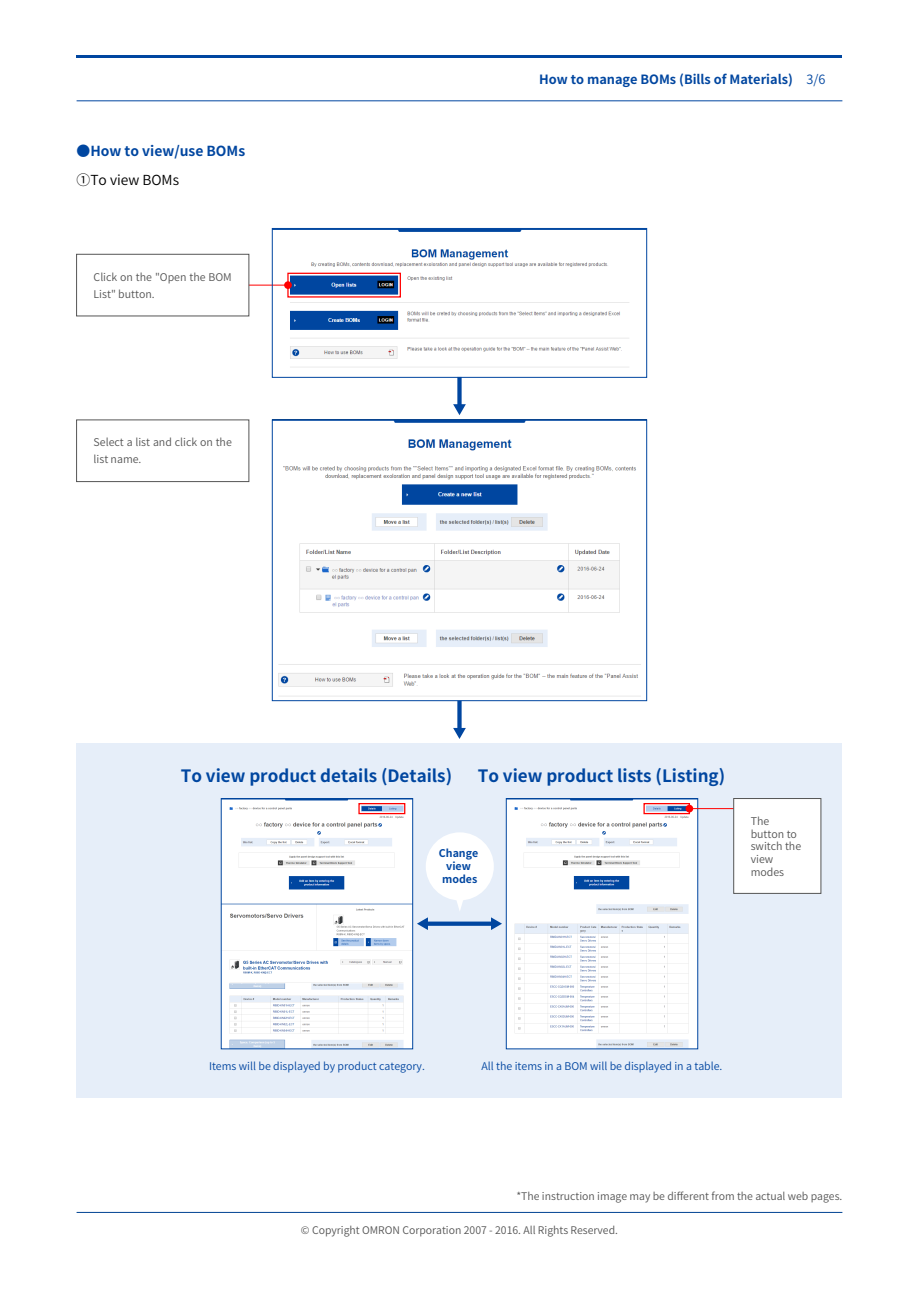
<style>
.page{position:relative;width:919px;height:1289px;background:#fff}
.page>*{position:absolute;margin:0;border:0;box-sizing:border-box;transform-origin:0 0}
.t1{font:700 16.95px "Source Han Sans JP";color:#0046a0}
.t2{font:700 13.8px/29.8px "Source Han Sans JP";color:#0046a0}
.t3{font:700 12.75px "Source Han Sans JP";color:#0046a0}
.t4{font:10.65px/12.8px "Source Han Sans JP";color:#555}
.t5{font:10.65px "Source Han Sans JP";color:#0145a0}
.t6{font:700 10.65px/12.8px "Source Han Sans JP";color:#0046a0;text-align:center}
.t7{font:10.5px "Source Han Sans JP";color:#555}
.s1{font-weight:400;color:#000}
.s2{font-weight:400}
</style>
<div class="page">
<img style="left:278px;top:421px;width:363px;height:276px">
<img style="left:274px;top:230px;width:355px;height:138px">
<hr style="left:77px;top:1212px;width:765px;height:1px;background:#004393">
<hr style="left:77px;top:55px;width:765px;height:3px;background:#0046a0">
<hr style="left:77px;top:101px;width:765px;height:1px;background:#0046a0">
<svg style="left:457px;top:378px;width:4px;height:26px"></svg>
<svg style="left:453px;top:404px;width:13px;height:11px"></svg>
<svg style="left:457px;top:701px;width:4px;height:27px"></svg>
<svg style="left:453px;top:728px;width:13px;height:11px"></svg>
<div style="left:76px;top:419px;width:173px;height:63px;background:#fff;border:1px solid #555"></div>
<div style="left:77px;top:743px;width:765px;height:354px;background:#e6eef9"></div>
<div style="left:287px;top:273px;width:114px;height:24px;border:1px solid #f00"></div>
<hr style="left:244px;top:285px;width:44px;height:1px;background:#f00">
<div style="left:284px;top:281px;width:8px;height:8px;background:#f00;border-radius:50%"></div>
<div style="left:76px;top:254px;width:173px;height:62px;background:#fff;border:1px solid #555"></div>
<svg style="left:428px;top:921px;width:63px;height:4px"></svg>
<svg style="left:491px;top:917px;width:11px;height:13px"></svg>
<svg style="left:417px;top:917px;width:11px;height:13px"></svg>
<svg style="left:456px;top:900px;width:7px;height:11px"></svg>
<div style="left:426px;top:832px;width:68px;height:68px;background:#fff;border-radius:50%"></div>
<img style="left:223px;top:800px;width:188px;height:247px">
<div style="left:221px;top:798px;width:192px;height:251px;border:1px solid #0046a0"></div>
<div style="left:358px;top:803px;width:47px;height:11px;border:1px solid #f00"></div>
<img style="left:508px;top:800px;width:188px;height:247px">
<div style="left:506px;top:798px;width:192px;height:251px;border:1px solid #0046a0"></div>
<div style="left:643px;top:803px;width:47px;height:11px;border:1px solid #f00"></div>
<hr style="left:689px;top:808px;width:67px;height:1px;background:#f00">
<div style="left:685px;top:804px;width:8px;height:8px;background:#f00;border-radius:50%"></div>
<div style="left:733px;top:798px;width:88px;height:95px;background:#fff;border:1px solid #555"></div>
<div style="left:272px;top:228px;width:375px;height:150px;border:1px solid #0046a0"></div>
<div style="left:272px;top:419px;width:375px;height:282px;border:1px solid #0046a0"></div>
<p class="t2" style="left:77px;top:136px;width:170px">●How to view/use BOMs<br><span class="s1">①To view BOMs</span></p>
<p class="t4" style="left:94px;top:268px;width:140px;line-height:17px">Click on the "Open the BOM<br>List" button.</p>
<p class="t4" style="left:94px;top:434px;width:140px;line-height:17px">Select a list and click on the list name.</p>
<p class="t3" style="left:539px;top:72px;width:287px">How to manage BOMs (Bills of Materials) <span class="s2">3/6</span></p>
<p class="t1" style="left:181px;top:765px;width:273px">To view product details (Details)</p>
<p class="t1" style="left:478px;top:765px;width:249px">To view product lists (Listing)</p>
<p class="t6" style="left:439px;top:847px;width:41px">Change view modes</p>
<p class="t4" style="left:750px;top:814px;width:52px">The button to switch the view modes</p>
<p class="t5" style="left:209px;top:1060px;width:217px">Items will be displayed by product category.</p>
<p class="t5" style="left:481px;top:1060px;width:242px">All the items in a BOM will be displayed in a table.</p>
<p class="t7" style="left:516px;top:1189px;width:327px">*The instruction image may be different from the actual web pages.</p>
<p class="t7" style="left:301px;top:1223px;width:318px">© Copyright OMRON Corporation 2007 - 2016. All Rights Reserved.</p>
</div>
